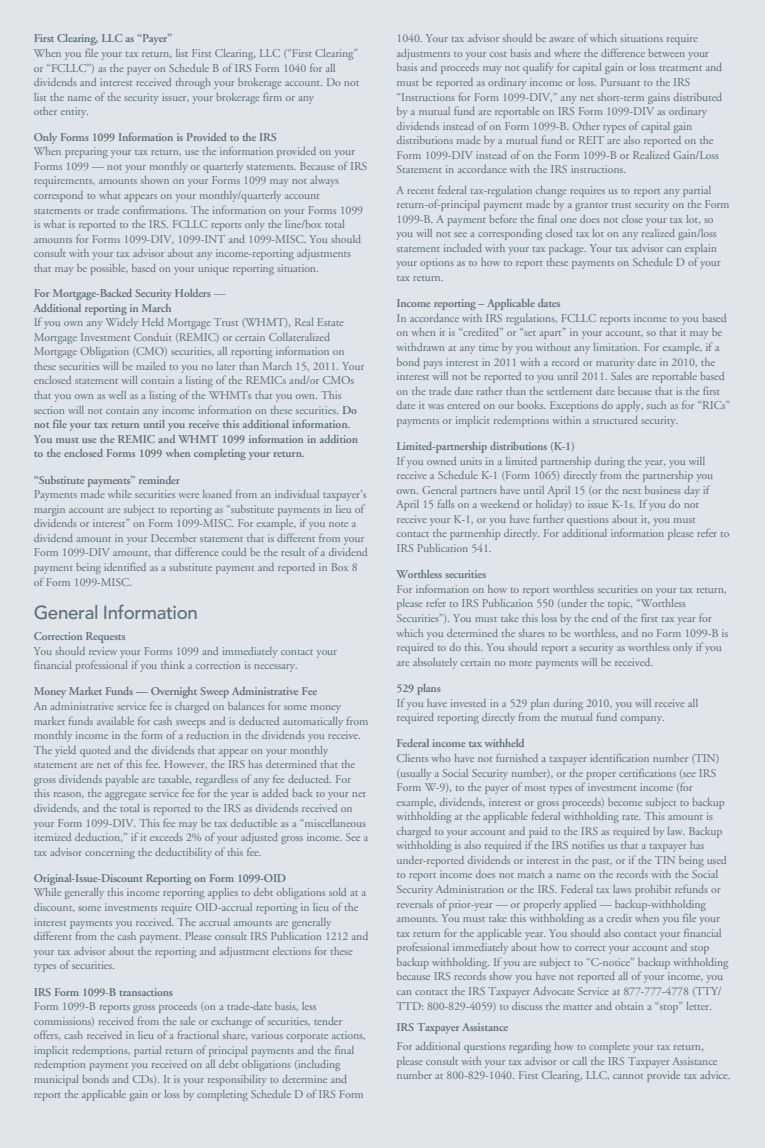
<style>
.page{position:relative;width:765px;height:1148px;background:#dfe5e9}
.page>*{position:absolute;margin:0;border:0;box-sizing:border-box;transform-origin:0 0}
.t1{font:500 18.75px "Avenir";letter-spacing:-.02em;color:#5b6f7b}
.t2{font:11.88px/14.5px "Adobe Garamond";letter-spacing:-.01em;color:#5b6f7b}
.t3{font:600 11.88px/14.2px "Adobe Garamond";letter-spacing:-.02em;color:#5b6f7b}
.s1{font-weight:400}
.s2{font-weight:600}
</style>
<div class="page">
<p class="t3" style="left:34px;top:32px;width:140px">First Clearing, LLC as “Payer”</p>
<p class="t2" style="left:34px;top:46px;width:327px">When you file your tax return, list First Clearing, LLC (“First Clearing” or “FCLLC”) as the payer on Schedule B of IRS Form 1040 for all dividends and interest received through your brokerage account. Do not list the name of the security issuer, your brokerage firm or any<br>other entity.</p>
<p class="t3" style="left:34px;top:130px;width:245px">Only Forms 1099 Information is Provided to the IRS</p>
<p class="t2" style="left:34px;top:145px;width:335px">When preparing your tax return, use the information provided on your Forms 1099 — not your monthly or quarterly statements. Because of IRS requirements, amounts shown on your Forms 1099 may not always correspond to what appears on your monthly/quarterly account statements or trade confirmations. The information on your Forms 1099 is what is reported to the IRS. FCLLC reports only the line/box total amounts for Forms 1099-DIV, 1099-INT and 1099-MISC. You should consult with your tax advisor about any income-reporting adjustments that may be possible, based on your unique reporting situation.</p>
<p class="t3" style="left:34px;top:287px;width:193px">For Mortgage-Backed Security Holders <span class="s1">—<br></span>Additional reporting in March</p>
<p class="t2" style="left:34px;top:315px;width:332px">If you own any Widely Held Mortgage Trust (WHMT), Real Estate Mortgage Investment Conduit (REMIC) or certain Collateralized Mortgage Obligation (CMO) securities, all reporting information on these securities will be mailed to you no later than March 15, 2011. Your enclosed statement will contain a listing of the REMICs and/or CMOs that you own as well as a listing of the WHMTs that you own. This section will not contain any income information on these securities. <span class="s2">Do not file your tax return until you receive this additional information.<br>You must use the REMIC and WHMT 1099 information in addition to the enclosed Forms 1099 when completing your return.</span></p>
<p class="t3" style="left:34px;top:473px;width:148px">“Substitute payments” reminder</p>
<p class="t2" style="left:34px;top:487px;width:336px">Payments made while securities were loaned from an individual taxpayer’s margin account are subject to reporting as “substitute payments in lieu of dividends or interest” on Form 1099-MISC. For example, if you note a dividend amount in your December statement that is different from your Form 1099-DIV amount, that difference could be the result of a dividend payment being identified as a substitute payment and reported in Box 8 of Form 1099-MISC.</p>
<h1 class="t1" style="left:34px;top:602px;width:166px">General Information</h1>
<p class="t3" style="left:34px;top:629px;width:93px">Correction Requests</p>
<p class="t2" style="left:34px;top:644px;width:305px">You should review your Forms 1099 and immediately contact your financial professional if you think a correction is necessary.</p>
<p class="t3" style="left:34px;top:684px;width:285px">Money Market Funds — Overnight Sweep Administrative Fee</p>
<p class="t2" style="left:34px;top:699px;width:336px">An administrative service fee is charged on balances for some money market funds available for cash sweeps and is deducted automatically from monthly income in the form of a reduction in the dividends you receive.<br>The yield quoted and the dividends that appear on your monthly statement are net of this fee. However, the IRS has determined that the gross dividends payable are taxable, regardless of any fee deducted. For this reason, the aggregate service fee for the year is added back to your net dividends, and the total is reported to the IRS as dividends received on your Form 1099-DIV. This fee may be tax deductible as a “miscellaneous itemized deduction,” if it exceeds 2% of your adjusted gross income. See a tax advisor concerning the deductibility of this fee.</p>
<p class="t3" style="left:34px;top:871px;width:254px">Original-Issue-Discount Reporting on Form 1099-OID</p>
<p class="t2" style="left:34px;top:885px;width:336px">While generally this income reporting applies to debt obligations sold at a discount, some investments require OID-accrual reporting in lieu of the interest payments you received. The accrual amounts are generally different from the cash payment. Please consult IRS Publication 1212 and your tax advisor about the reporting and adjustment elections for these types of securities.</p>
<p class="t3" style="left:34px;top:984px;width:141px">IRS Form 1099-B transactions</p>
<p class="t2" style="left:34px;top:999px;width:334px">Form 1099-B reports gross proceeds (on a trade-date basis, less commissions) received from the sale or exchange of securities, tender offers, cash received in lieu of a fractional share, various corporate actions, implicit redemptions, partial return of principal payments and the final redemption payment you received on all debt obligations (including municipal bonds and CDs). It is your responsibility to determine and report the applicable gain or loss by completing Schedule D of IRS Form</p>
<p class="t2" style="left:397px;top:32px;width:327px">1040. Your tax advisor should be aware of which situations require adjustments to your cost basis and where the difference between your basis and proceeds may not qualify for capital gain or loss treatment and must be reported as ordinary income or loss. Pursuant to the IRS “Instructions for Form 1099-DIV,” any net short-term gains distributed by a mutual fund are reportable on IRS Form 1099-DIV as ordinary dividends instead of on Form 1099-B. Other types of capital gain distributions made by a mutual fund or REIT are also reported on the Form 1099-DIV instead of on the Form 1099-B or Realized Gain/Loss Statement in accordance with the IRS instructions.</p>
<p class="t2" style="left:397px;top:183px;width:335px">A recent federal tax-regulation change requires us to report any partial return-of-principal payment made by a grantor trust security on the Form 1099-B. A payment before the final one does not close your tax lot, so you will not see a corresponding closed tax lot on any realized gain/loss statement included with your tax package. Your tax advisor can explain your options as to how to report these payments on Schedule D of your tax return.</p>
<p class="t3" style="left:397px;top:297px;width:166px">Income reporting – Applicable dates</p>
<p class="t2" style="left:397px;top:311px;width:335px">In accordance with IRS regulations, FCLLC reports income to you based on when it is “credited” or “set apart” in your account, so that it may be withdrawn at any time by you without any limitation. For example, if a bond pays interest in 2011 with a record or maturity date in 2010, the interest will not be reported to you until 2011. Sales are reportable based on the trade date rather than the settlement date because that is the first date it was entered on our books. Exceptions do apply, such as for “RICs” payments or implicit redemptions within a structured security.</p>
<p class="t3" style="left:397px;top:439px;width:180px">Limited-partnership distributions (K-1)</p>
<p class="t2" style="left:397px;top:454px;width:334px">If you owned units in a limited partnership during the year, you will receive a Schedule K-1 (Form 1065) directly from the partnership you own. General partners have until April 15 (or the next business day if April 15 falls on a weekend or holiday) to issue K-1s. If you do not receive your K-1, or you have further questions about it, you must contact the partnership directly. For additional information please refer to IRS Publication 541.</p>
<p class="t3" style="left:397px;top:567px;width:91px">Worthless securities</p>
<p class="t2" style="left:397px;top:582px;width:333px">For information on how to report worthless securities on your tax return, please refer to IRS Publication 550 (under the topic, “Worthless Securities”). You must take this loss by the end of the first tax year for which you determined the shares to be worthless, and no Form 1099-B is required to do this. You should report a security as worthless only if you are absolutely certain no more payments will be received.</p>
<p class="t3" style="left:397px;top:681px;width:46px">529 plans</p>
<p class="t2" style="left:397px;top:696px;width:303px">If you have invested in a 529 plan during 2010, you will receive all required reporting directly from the mutual fund company.</p>
<p class="t3" style="left:397px;top:736px;width:130px">Federal income tax withheld</p>
<p class="t2" style="left:397px;top:751px;width:334px">Clients who have not furnished a taxpayer identification number (TIN) (usually a Social Security number), or the proper certifications (see IRS Form W-9), to the payer of most types of investment income (for example, dividends, interest or gross proceeds) become subject to backup withholding at the applicable federal withholding rate. This amount is charged to your account and paid to the IRS as required by law. Backup withholding is also required if the IRS notifies us that a taxpayer has under-reported dividends or interest in the past, or if the TIN being used to report income does not match a name on the records with the Social Security Administration or the IRS. Federal tax laws prohibit refunds or reversals of prior-year — or properly applied — backup-withholding amounts. You must take this withholding as a credit when you file your tax return for the applicable year. You should also contact your financial professional immediately about how to correct your account and stop backup withholding. If you are subject to “C-notice” backup withholding because IRS records show you have not reported all of your income, you can contact the IRS Taxpayer Advocate Service at 877‑777‑4778 (TTY/ TTD: 800-829-4059) to discuss the matter and obtain a “stop” letter.</p>
<p class="t3" style="left:397px;top:1020px;width:113px">IRS Taxpayer Assistance</p>
<p class="t2" style="left:397px;top:1039px;width:336px">For additional questions regarding how to complete your tax return, please consult with your tax advisor or call the IRS Taxpayer Assistance number at 800-829-1040. First Clearing, LLC, cannot provide tax advice.</p>
</div>
